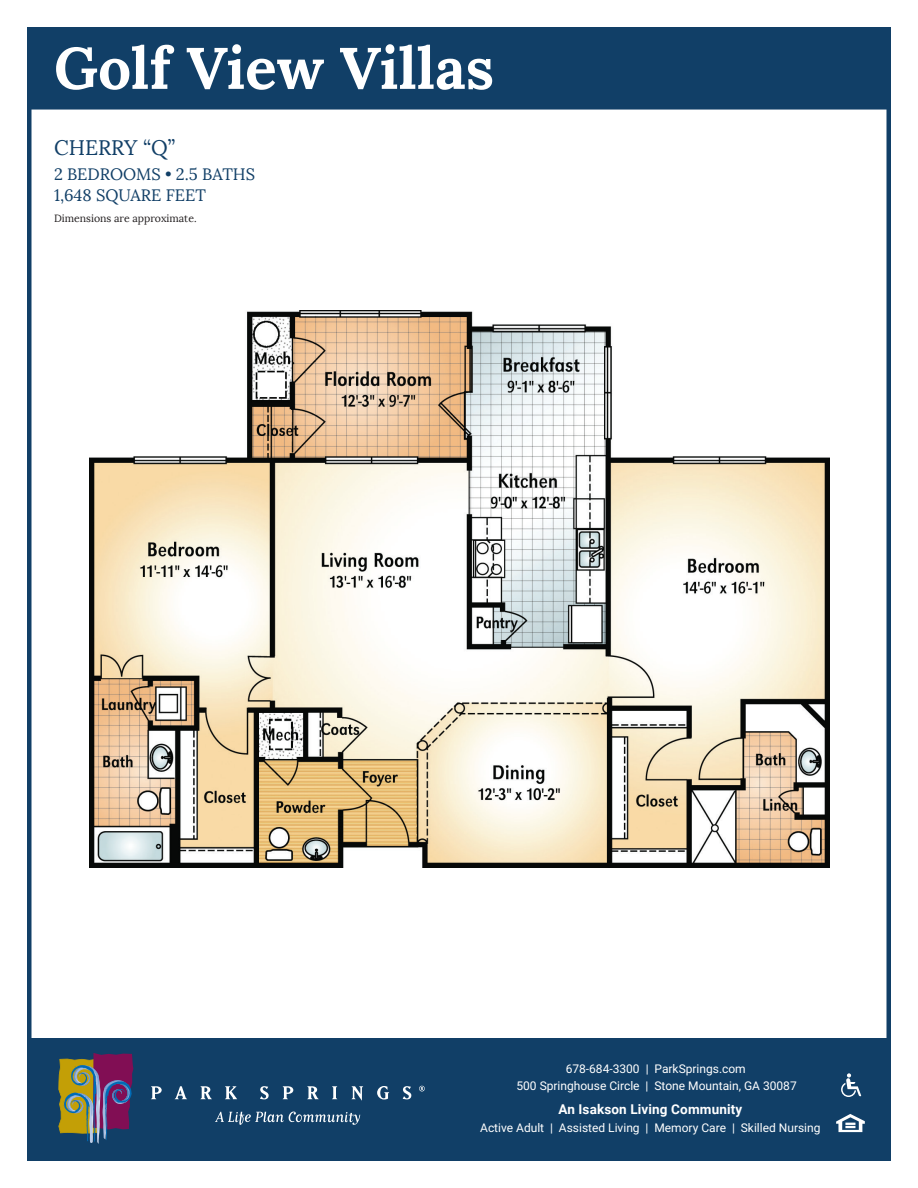
<style>
.page{position:relative;width:918px;height:1188px;background:#fff}
.page>*{position:absolute;margin:0;border:0;box-sizing:border-box;transform-origin:0 0}
.t1{font:700 58.5px "Lora";color:#fff}
.t2{font:21px "Lora";color:#113f67}
.t3{font:16.5px/21px "Lora";color:#113f67}
.t4{font:700 13.5px "Roboto";letter-spacing:.01em;color:#fff}
.t5{font:12px/17.4px "Roboto";color:#fff;text-align:center}
.t6{font:10.5px "Lora";color:#231f20}
</style>
<div class="page">
<div style="left:27px;top:32px;width:864px;height:80px;background:#113f67"></div>
<hr style="left:31px;top:110px;width:857px;height:4px;background:#fff">
<div style="left:30px;top:1039px;width:858px;height:119px;background:#113f67"></div>
<img style="left:58px;top:1053px;width:75px;height:91px">
<svg style="left:836px;top:1114px;width:29px;height:18px"></svg>
<svg style="left:841px;top:1073px;width:20px;height:24px"></svg>
<svg style="left:215px;top:1112px;width:145px;height:13px"></svg>
<svg style="left:151px;top:1086px;width:11px;height:13px"></svg>
<svg style="left:175px;top:1086px;width:12px;height:13px"></svg>
<svg style="left:200px;top:1086px;width:12px;height:13px"></svg>
<svg style="left:225px;top:1086px;width:12px;height:13px"></svg>
<svg style="left:260px;top:1086px;width:9px;height:13px"></svg>
<svg style="left:283px;top:1086px;width:10px;height:13px"></svg>
<svg style="left:307px;top:1086px;width:12px;height:13px"></svg>
<svg style="left:332px;top:1086px;width:5px;height:13px"></svg>
<svg style="left:351px;top:1086px;width:12px;height:15px"></svg>
<svg style="left:377px;top:1086px;width:12px;height:14px"></svg>
<svg style="left:403px;top:1086px;width:8px;height:13px"></svg>
<svg style="left:419px;top:1086px;width:6px;height:5px"></svg>
<img style="left:90px;top:310px;width:740px;height:558px">
<div style="left:27px;top:27px;width:864px;height:1134px;border:4px solid #113f67"></div>
<h1 class="t1" style="left:54px;top:30px;width:442px">Golf View Villas</h1>
<h2 class="t2" style="left:54px;top:134px;width:123px">CHERRY “Q”</h2>
<h3 class="t3" style="left:54px;top:164px;width:203px">2 BEDROOMS • 2.5 BATHS<br>1,648 SQUARE FEET</h3>
<p class="t6" style="left:54px;top:212px;width:144px">Dimensions are approximate.</p>
<p class="t5" style="left:517px;top:1060px;width:282px">678-684-3300 | ParkSprings.com<br>500 Springhouse Circle | Stone Mountain, GA 30087</p>
<p class="t4" style="left:558px;top:1100px;width:185px">An Isakson Living Community</p>
<p class="t5" style="left:480px;top:1118px;width:342px">Active Adult | Assisted Living | Memory Care | Skilled Nursing</p>
</div>
